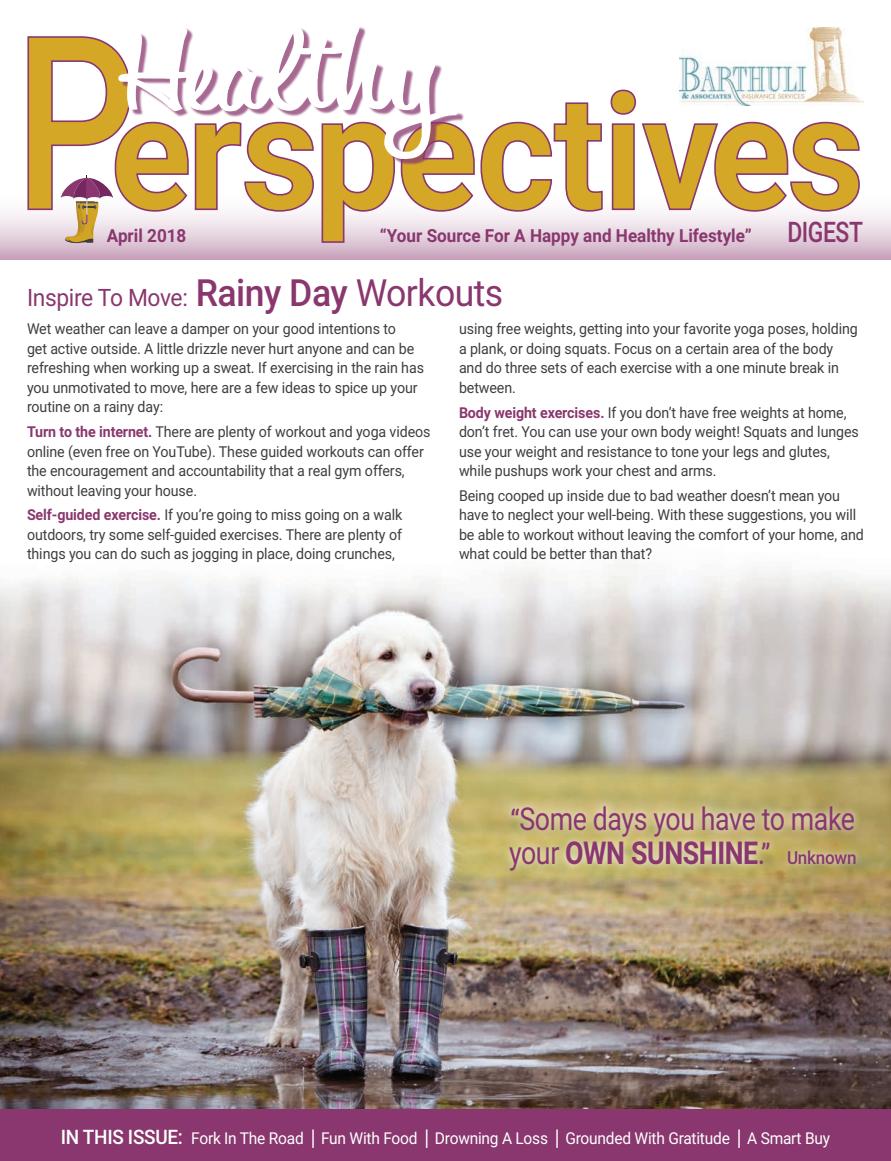
<style>
.page{position:relative;width:891px;height:1161px;background:#fff}
.page>*{position:absolute;margin:0;border:0;box-sizing:border-box;transform-origin:0 0}
.t1{font:31.5px/34.5px "Roboto";letter-spacing:-.015em;color:#89376e;scale:.85 1}
.t2{font:500 28.35px "Roboto";letter-spacing:-.02em;color:#89376e;scale:.81 1}
.t3{font:24px "Roboto";letter-spacing:-.015em;color:#89376e;scale:.95 1}
.t4{font:700 18px "Roboto";color:#89376e;scale:.95 1}
.t5{font:16.35px "Roboto";letter-spacing:-.015em;color:#fff;scale:.95 1}
.t6{font:15px/19.5px "Roboto";letter-spacing:-.005em;color:#3e3e3f;scale:.95 1}
.s1{font-weight:500;font-size:37.5px}
.s2{font-size:37.5px}
.s3{font-weight:700;color:#89376e}
.s4{font-weight:500;font-size:28.5px}
.s5{font-weight:700}
.s6{font-weight:500;font-size:18px}
.s7{font-weight:500;font-size:19.95px}
.s8{font-size:21.75px}
</style>
<div class="page">
<img style="left:0;top:564px;width:891px;height:546px">
<svg style="left:0;top:212px;width:891px;height:48px;background:#d3b5c9"></svg>
<div style="left:0;top:1110px;width:891px;height:51px;background:#89376e"></div>
<svg style="left:27px;top:36px;width:834px;height:208px"></svg>
<div style="left:121px;top:27px;width:343px;height:139px;background:#89376e;opacity:.75"></div>
<svg style="left:118px;top:27px;width:340px;height:133px"></svg>
<div style="left:502px;top:798px;width:362px;height:81px;background:#fff;opacity:.85"></div>
<svg style="left:61px;top:176px;width:52px;height:68px"></svg>
<img style="left:680px;top:27px;width:184px;height:79px">
<p class="t4" style="left:107px;top:223px;width:85px">April 2018</p>
<p class="t4" style="left:380px;top:223px;width:393px">“Your Source For A Happy and Healthy Lifestyle”</p>
<p class="t2" style="left:787px;top:212px;width:95px">DIGEST</p>
<p class="t3" style="left:27px;top:281px;width:503px">Inspire To Move: <span class="s1">Rainy Day</span> <span class="s2">Workouts</span></p>
<p class="t6" style="left:27px;top:318px;width:419px">Wet weather can leave a damper on your good intentions to<br>get active outside. A little drizzle never hurt anyone and can be refreshing when working up a sweat. If exercising in the rain has you unmotivated to move, here are a few ideas to spice up your routine on a rainy day:</p>
<p class="t6" style="left:27px;top:421px;width:426px"><span class="s3">Turn to the internet.</span> There are plenty of workout and yoga videos online (even free on YouTube). These guided workouts can offer the encouragement and accountability that a real gym offers, without leaving your house.</p>
<p class="t6" style="left:27px;top:505px;width:397px;text-align:justify"><span class="s3">Self-guided exercise.</span> If you’re going to miss going on a walk outdoors, try some self-guided exercises. There are plenty of things you can do such as jogging in place, doing crunches,</p>
<p class="t6" style="left:459px;top:318px;width:421px">using free weights, getting into your favorite yoga poses, holding a plank, or doing squats. Focus on a certain area of the body and do three sets of each exercise with a one minute break in between.</p>
<p class="t6" style="left:459px;top:402px;width:422px"><span class="s3">Body weight exercises.</span> If you don’t have free weights at home, don’t fret. You can use your own body weight! Squats and lunges use your weight and resistance to tone your legs and glutes, while pushups work your chest and arms.</p>
<p class="t6" style="left:459px;top:485px;width:428px">Being cooped up inside due to bad weather doesn’t mean you have to neglect your well-being. With these suggestions, you will be able to workout without leaving the comfort of your home, and what could be better than that?</p>
<p class="t1" style="left:509px;top:800px;width:410px"><span class="s4">“</span>Some days you have to make your <span class="s5">OWN SUNSHINE</span><span class="s4">.”</span> <span class="s6">Unknown</span></p>
<p class="t5" style="left:61px;top:1127px;width:811px"><span class="s7">IN THIS ISSUE:</span> Fork In The Road <span class="s8">|</span> Fun With Food <span class="s8">|</span> Drowning A Loss <span class="s8">|</span> Grounded With Gratitude <span class="s8">|</span> A Smart Buy</p>
</div>
